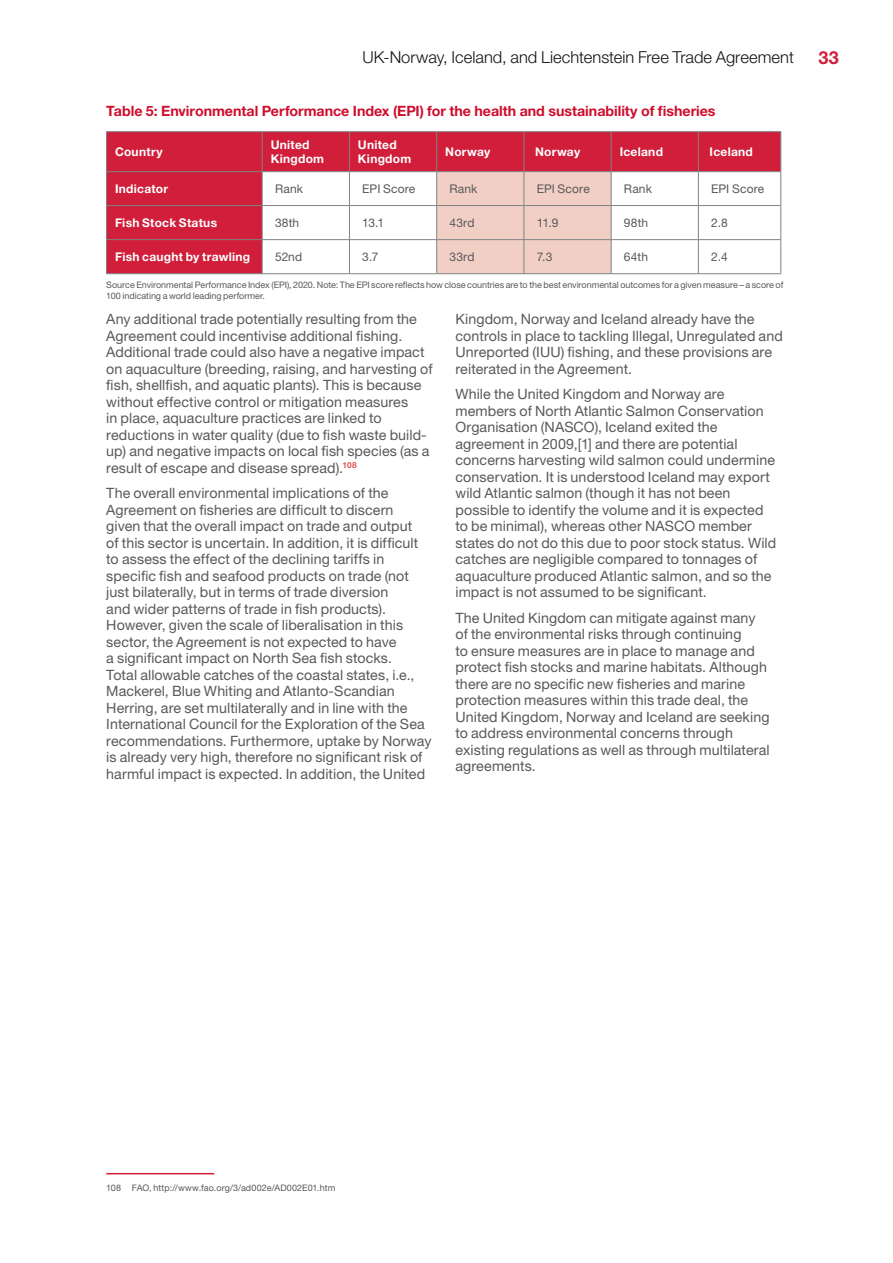
<style>
.page{position:relative;width:893px;height:1263px;background:#fff}
.page>*{position:absolute;margin:0;border:0;box-sizing:border-box;transform-origin:0 0}
.t1{font:700 18px "Helvetica Neue LT Pro";color:#d11e3a}
.t2{font:300 16.5px "Helvetica Neue LT Pro";color:#141414}
.Body_Text{font:14.25px/16.5px "Helvetica Neue LT Pro";letter-spacing:.005em;color:#58595b}
.H_Table{font:700 14.25px "Helvetica Neue LT Pro";letter-spacing:-.005em;color:#ce0e2d}
.Table_head{font:700 12px/14.4px "Helvetica Neue LT Pro";letter-spacing:.02em;color:#fff}
.Table_text{font:12px "Helvetica Neue LT Pro";letter-spacing:.015em;color:#58595b}
.Source{font:9px/10.8px "Helvetica Neue LT Pro";letter-spacing:-.005em;color:#58595b}
.Footnotes{font:9px "Helvetica Neue LT Pro";letter-spacing:.01em;color:#58595b}
</style>
<div class="page">
<div style="left:107px;top:132px;width:674px;height:141px;background:#d11e3a"></div>
<svg style="left:263px;top:172px;width:518px;height:101px"></svg>
<div style="left:437px;top:172px;width:174px;height:101px;background:#f2cfc5"></div>
<hr style="left:106px;top:172px;width:1px;height:33px;background:#808285">
<hr style="left:349px;top:172px;width:1px;height:33px;background:#808285">
<hr style="left:436px;top:172px;width:1px;height:33px;background:#808285">
<hr style="left:524px;top:172px;width:1px;height:33px;background:#808285">
<hr style="left:611px;top:172px;width:1px;height:33px;background:#808285">
<hr style="left:698px;top:172px;width:1px;height:33px;background:#808285">
<hr style="left:106px;top:205px;width:156px;height:1px;background:#808285">
<hr style="left:106px;top:206px;width:1px;height:33px;background:#808285">
<hr style="left:262px;top:205px;width:87px;height:1px;background:#808285">
<hr style="left:349px;top:205px;width:88px;height:1px;background:#808285">
<hr style="left:349px;top:206px;width:1px;height:33px;background:#808285">
<hr style="left:437px;top:205px;width:87px;height:1px;background:#808285">
<hr style="left:436px;top:206px;width:1px;height:33px;background:#808285">
<hr style="left:524px;top:205px;width:87px;height:1px;background:#808285">
<hr style="left:524px;top:206px;width:1px;height:33px;background:#808285">
<hr style="left:611px;top:205px;width:87px;height:1px;background:#808285">
<hr style="left:611px;top:206px;width:1px;height:33px;background:#808285">
<hr style="left:698px;top:205px;width:83px;height:1px;background:#808285">
<hr style="left:698px;top:206px;width:1px;height:33px;background:#808285">
<hr style="left:106px;top:239px;width:156px;height:1px;background:#808285">
<hr style="left:106px;top:240px;width:1px;height:34px;background:#808285">
<hr style="left:262px;top:239px;width:87px;height:1px;background:#808285">
<hr style="left:349px;top:239px;width:88px;height:1px;background:#808285">
<hr style="left:349px;top:240px;width:1px;height:34px;background:#808285">
<hr style="left:437px;top:239px;width:87px;height:1px;background:#808285">
<hr style="left:436px;top:240px;width:1px;height:34px;background:#808285">
<hr style="left:524px;top:239px;width:87px;height:1px;background:#808285">
<hr style="left:524px;top:240px;width:1px;height:34px;background:#808285">
<hr style="left:611px;top:239px;width:87px;height:1px;background:#808285">
<hr style="left:611px;top:240px;width:1px;height:34px;background:#808285">
<hr style="left:698px;top:239px;width:83px;height:1px;background:#808285">
<hr style="left:698px;top:240px;width:1px;height:34px;background:#808285">
<hr style="left:262px;top:172px;width:1px;height:33px;background:#808285">
<hr style="left:262px;top:206px;width:1px;height:33px;background:#808285">
<hr style="left:262px;top:240px;width:1px;height:34px;background:#808285">
<hr style="left:106px;top:273px;width:156px;height:1px;background:#808285">
<hr style="left:781px;top:172px;width:1px;height:33px;background:#808285">
<hr style="left:781px;top:206px;width:1px;height:33px;background:#808285">
<hr style="left:781px;top:240px;width:1px;height:34px;background:#808285">
<hr style="left:262px;top:273px;width:87px;height:1px;background:#808285">
<hr style="left:349px;top:273px;width:88px;height:1px;background:#808285">
<hr style="left:437px;top:273px;width:87px;height:1px;background:#808285">
<hr style="left:524px;top:273px;width:87px;height:1px;background:#808285">
<hr style="left:611px;top:273px;width:87px;height:1px;background:#808285">
<hr style="left:698px;top:273px;width:83px;height:1px;background:#808285">
<hr style="left:106px;top:131px;width:156px;height:1px;background:#808285">
<hr style="left:106px;top:132px;width:1px;height:39px;background:#808285">
<hr style="left:262px;top:131px;width:87px;height:1px;background:#808285">
<hr style="left:262px;top:132px;width:1px;height:39px;background:#808285">
<hr style="left:349px;top:131px;width:88px;height:1px;background:#808285">
<hr style="left:349px;top:132px;width:1px;height:39px;background:#808285">
<hr style="left:437px;top:131px;width:87px;height:1px;background:#808285">
<hr style="left:436px;top:132px;width:1px;height:39px;background:#808285">
<hr style="left:524px;top:131px;width:87px;height:1px;background:#808285">
<hr style="left:524px;top:132px;width:1px;height:39px;background:#808285">
<hr style="left:611px;top:131px;width:87px;height:1px;background:#808285">
<hr style="left:611px;top:132px;width:1px;height:39px;background:#808285">
<hr style="left:698px;top:131px;width:83px;height:1px;background:#808285">
<hr style="left:698px;top:132px;width:1px;height:39px;background:#808285">
<hr style="left:781px;top:132px;width:1px;height:39px;background:#808285">
<hr style="left:106px;top:171px;width:156px;height:1px;background:#808285">
<hr style="left:262px;top:171px;width:87px;height:1px;background:#808285">
<hr style="left:349px;top:171px;width:88px;height:1px;background:#808285">
<hr style="left:437px;top:171px;width:87px;height:1px;background:#808285">
<hr style="left:524px;top:171px;width:87px;height:1px;background:#808285">
<hr style="left:611px;top:171px;width:87px;height:1px;background:#808285">
<hr style="left:698px;top:171px;width:83px;height:1px;background:#808285">
<hr style="left:106px;top:1173px;width:108px;height:1px;background:#d11e3a">
<p class="t2" style="left:362px;top:47px;width:433px">UK-Norway, Iceland, and Liechtenstein Free Trade Agreement</p>
<p class="t1" style="left:819px;top:46px;width:22px">33</p>
<p class="H_Table" style="left:106px;top:103px;width:611px">Table 5: Environmental Performance Index (EPI) for the health and sustainability of fisheries</p>
<p class="Table_head" style="left:115px;top:144px;width:49px">Country</p>
<p class="Table_head" style="left:271px;top:137px;width:55px">United<br>Kingdom</p>
<p class="Table_head" style="left:358px;top:137px;width:55px">United<br>Kingdom</p>
<p class="Table_head" style="left:445px;top:144px;width:47px">Norway</p>
<p class="Table_head" style="left:535px;top:144px;width:47px">Norway</p>
<p class="Table_head" style="left:620px;top:144px;width:45px">Iceland</p>
<p class="Table_head" style="left:710px;top:144px;width:45px">Iceland</p>
<p class="Table_head" style="left:115px;top:181px;width:55px">Indicator</p>
<p class="Table_text" style="left:275px;top:181px;width:30px">Rank</p>
<p class="Table_text" style="left:362px;top:181px;width:55px">EPI Score</p>
<p class="Table_text" style="left:449px;top:181px;width:30px">Rank</p>
<p class="Table_text" style="left:537px;top:181px;width:55px">EPI Score</p>
<p class="Table_text" style="left:624px;top:181px;width:30px">Rank</p>
<p class="Table_text" style="left:711px;top:181px;width:55px">EPI Score</p>
<p class="Table_head" style="left:115px;top:215px;width:104px">Fish Stock Status</p>
<p class="Table_text" style="left:275px;top:215px;width:26px">38th</p>
<p class="Table_text" style="left:362px;top:215px;width:23px">13.1</p>
<p class="Table_text" style="left:449px;top:215px;width:27px">43rd</p>
<p class="Table_text" style="left:537px;top:215px;width:23px">11.9</p>
<p class="Table_text" style="left:624px;top:215px;width:26px">98th</p>
<p class="Table_text" style="left:711px;top:215px;width:18px">2.8</p>
<p class="Table_head" style="left:115px;top:249px;width:137px">Fish caught by trawling</p>
<p class="Table_text" style="left:275px;top:250px;width:29px">52nd</p>
<p class="Table_text" style="left:362px;top:250px;width:18px">3.7</p>
<p class="Table_text" style="left:449px;top:250px;width:26px">33rd</p>
<p class="Table_text" style="left:537px;top:250px;width:17px">7.3</p>
<p class="Table_text" style="left:624px;top:250px;width:26px">64th</p>
<p class="Table_text" style="left:711px;top:250px;width:18px">2.4</p>
<p class="Source" style="left:106px;top:279px;width:679px">Source Environmental Performance Index (EPI), 2020. Note: The EPI score reflects how close countries are to the best environmental outcomes for a given measure – a score of<br>100 indicating a world leading performer.</p>
<p class="Body_Text" style="left:106px;top:310px;width:328px">Any additional trade potentially resulting from the Agreement could incentivise additional fishing.<br>Additional trade could also have a negative impact on aquaculture (breeding, raising, and harvesting of fish, shellfish, and aquatic plants). This is because without effective control or mitigation measures<br>in place, aquaculture practices are linked to reductions in water quality (due to fish waste build&shy;up) and negative impacts on local fish species (as a result of escape and disease spread).<sup>108</sup></p>
<p class="Body_Text" style="left:106px;top:484px;width:327px">The overall environmental implications of the Agreement on fisheries are difficult to discern<br>given that the overall impact on trade and output<br>of this sector is uncertain. In addition, it is difficult to assess the effect of the declining tariffs in specific fish and seafood products on trade (not just bilaterally, but in terms of trade diversion<br>and wider patterns of trade in fish products).<br>However, given the scale of liberalisation in this sector, the Agreement is not expected to have<br>a significant impact on North Sea fish stocks.<br>Total allowable catches of the coastal states, i.e., Mackerel, Blue Whiting and Atlanto-Scandian Herring, are set multilaterally and in line with the International Council for the Exploration of the Sea recommendations. Furthermore, uptake by Norway is already very high, therefore no significant risk of harmful impact is expected. In addition, the United</p>
<p class="Body_Text" style="left:455px;top:310px;width:329px">Kingdom, Norway and Iceland already have the controls in place to tackling Illegal, Unregulated and Unreported (IUU) fishing, and these provisions are reiterated in the Agreement.</p>
<p class="Body_Text" style="left:455px;top:386px;width:322px">While the United Kingdom and Norway are members of North Atlantic Salmon Conservation Organisation (NASCO), Iceland exited the agreement in 2009,[1] and there are potential concerns harvesting wild salmon could undermine conservation. It is understood Iceland may export wild Atlantic salmon (though it has not been possible to identify the volume and it is expected to be minimal), whereas other NASCO member states do not do this due to poor stock status. Wild catches are negligible compared to tonnages of aquaculture produced Atlantic salmon, and so the impact is not assumed to be significant.</p>
<p class="Body_Text" style="left:455px;top:609px;width:316px">The United Kingdom can mitigate against many of the environmental risks through continuing<br>to ensure measures are in place to manage and protect fish stocks and marine habitats. Although there are no specific new fisheries and marine protection measures within this trade deal, the United Kingdom, Norway and Iceland are seeking to address environmental concerns through existing regulations as well as through multilateral agreements.</p>
<p class="Footnotes" style="left:106px;top:1182px;width:231px">108 FAO, http://www.fao.org/3/ad002e/AD002E01.htm</p>
</div>
